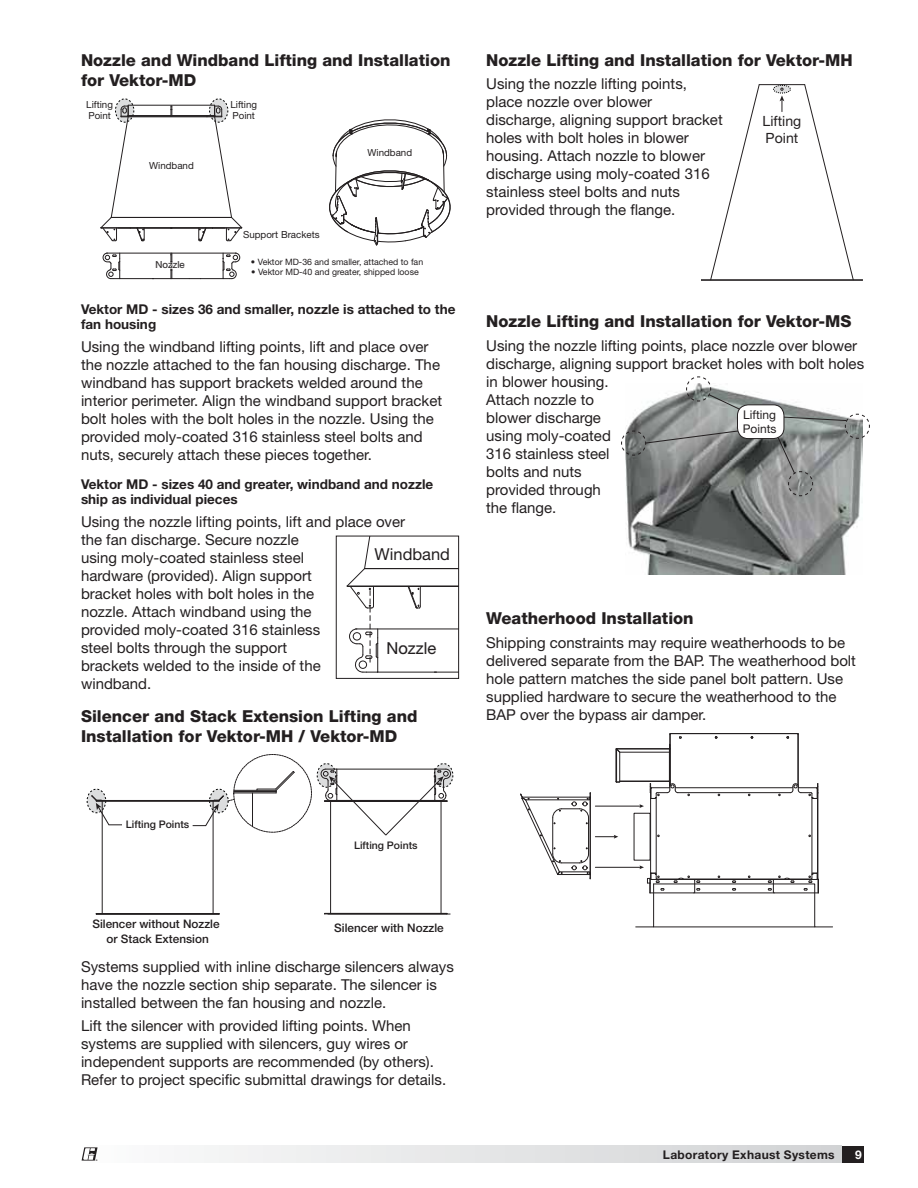
<style>
.page{position:relative;width:918px;height:1188px;background:#fff}
.page>*{position:absolute;margin:0;border:0;box-sizing:border-box;transform-origin:0 0}
.t1{font:800 16.5px/19.8px "Helvetica Neue LT Std";color:#231f20}
.t2{font:16.5px "Helvetica Neue LT Std";color:#231f20}
.t3{font:15px/18px "Helvetica Neue LT Std";color:#231f20}
.t4{font:14.1px/17px "Helvetica Neue LT Std";color:#231f20}
.t5{font:700 13.5px/15px "Helvetica Neue LT Std";color:#231f20}
.t6{font:700 12px "Helvetica Neue LT Std";letter-spacing:.025em;color:#231f20}
.t7{font:12px/14.4px "Helvetica Neue LT Std";color:#231f20}
.t8{font:700 12px "Helvetica Neue LT Std";color:#fff}
.t9{font:500 11.7px/14.1px "Helvetica Neue LT Std";color:#231f20;text-align:center}
.t10{font:500 10.5px "Helvetica Neue LT Std";color:#231f20}
.t11{font:9.75px/10.6px "Helvetica Neue LT Std";color:#231f20}
.t12{font:8.7px "Helvetica Neue LT Std";color:#231f20}
.t13{font:700 2.1px "Helvetica Neue LT Std";color:#231f20}
</style>
<div class="page">
<div style="left:832px;top:1146px;width:32px;height:17px;background:#231f20"></div>
<div style="left:81px;top:1146px;width:760px;height:17px;background:linear-gradient(to right,#fcfcfc,#d1d3d4)"></div>
<svg style="left:82px;top:1147px;width:16px;height:14px"></svg>
<svg style="left:115px;top:99px;width:19px;height:23px"></svg>
<div style="left:115px;top:99px;width:19px;height:23px;border:1px dashed #010202;border-radius:50%"></div>
<svg style="left:210px;top:99px;width:18px;height:23px"></svg>
<div style="left:209px;top:99px;width:19px;height:23px;border:1px dashed #010202;border-radius:50%"></div>
<hr style="left:113px;top:278px;width:40px;height:1px;background:#231f20">
<svg style="left:103px;top:253px;width:18px;height:26px"></svg>
<hr style="left:128px;top:105px;width:87px;height:1px;background:#231f20">
<hr style="left:101px;top:228px;width:141px;height:1px;background:#231f20">
<hr style="left:101px;top:227px;width:141px;height:1px;background:#231f20">
<hr style="left:111px;top:217px;width:121px;height:1px;background:#231f20">
<hr style="left:172px;top:115px;width:42px;height:1px;background:#231f20">
<hr style="left:128px;top:115px;width:43px;height:1px;background:#231f20">
<hr style="left:121px;top:117px;width:86px;height:1px;background:#231f20">
<hr style="left:121px;top:116px;width:86px;height:1px;background:#231f20">
<svg style="left:171px;top:106px;width:2px;height:10px"></svg>
<svg style="left:198px;top:105px;width:45px;height:136px"></svg>
<svg style="left:100px;top:105px;width:45px;height:136px"></svg>
<svg style="left:329px;top:119px;width:122px;height:127px"></svg>
<hr style="left:107px;top:253px;width:129px;height:1px;background:#231f20">
<svg style="left:153px;top:253px;width:87px;height:26px"></svg>
<svg style="left:346px;top:538px;width:111px;height:135px"></svg>
<div style="left:336px;top:536px;width:123px;height:143px;border:1px solid #231f20"></div>
<hr style="left:654px;top:927px;width:161px;height:1px;background:#231f20">
<svg style="left:520px;top:733px;width:313px;height:194px"></svg>
<hr style="left:702px;top:280px;width:160px;height:1px;background:#231f20">
<hr style="left:702px;top:279px;width:160px;height:1px;background:#231f20">
<svg style="left:710px;top:84px;width:144px;height:197px"></svg>
<img style="left:625px;top:391px;width:235px;height:184px">
<svg style="left:686px;top:376px;width:58px;height:36px"></svg>
<svg style="left:621px;top:430px;width:123px;height:26px"></svg>
<svg style="left:775px;top:413px;width:95px;height:84px"></svg>
<div style="left:737px;top:405px;width:47px;height:34px;background:#fff;border-radius:11px"></div>
<div style="left:737px;top:404px;width:47px;height:35px;border:1px solid #231f20;border-radius:11px"></div>
<div style="left:210px;top:789px;width:18px;height:24px;background:#dcddde;border-radius:50%"></div>
<div style="left:209px;top:789px;width:19px;height:24px;border:1px dashed #010202;border-radius:50%"></div>
<div style="left:87px;top:789px;width:19px;height:24px;background:#dcddde;border-radius:50%"></div>
<div style="left:87px;top:789px;width:19px;height:24px;border:1px dashed #010202;border-radius:50%"></div>
<hr style="left:102px;top:801px;width:1px;height:113px;background:#231f20">
<hr style="left:213px;top:801px;width:1px;height:113px;background:#231f20">
<hr style="left:96px;top:913px;width:123px;height:1px;background:#231f20">
<hr style="left:96px;top:914px;width:123px;height:1px;background:#231f20">
<hr style="left:252px;top:793px;width:1px;height:34px;background:#231f20">
<hr style="left:234px;top:793px;width:42px;height:1px;background:#231f20">
<hr style="left:234px;top:791px;width:42px;height:1px;background:#231f20">
<hr style="left:234px;top:790px;width:42px;height:1px;background:#231f20">
<svg style="left:256px;top:771px;width:39px;height:22px"></svg>
<svg style="left:317px;top:764px;width:19px;height:23px"></svg>
<div style="left:317px;top:763px;width:19px;height:24px;border:1px dashed #010202;border-radius:50%"></div>
<div style="left:434px;top:764px;width:19px;height:23px;background:#dcddde;border-radius:50%"></div>
<div style="left:434px;top:763px;width:19px;height:24px;border:1px dashed #010202;border-radius:50%"></div>
<hr style="left:330px;top:801px;width:1px;height:112px;background:#231f20">
<hr style="left:441px;top:801px;width:1px;height:112px;background:#231f20">
<hr style="left:325px;top:913px;width:122px;height:1px;background:#231f20">
<hr style="left:328px;top:914px;width:122px;height:1px;background:#231f20">
<svg style="left:320px;top:768px;width:131px;height:68px"></svg>
<svg style="left:91px;top:795px;width:144px;height:31px"></svg>
<p class="t1" style="left:81px;top:51px;width:371px">Nozzle and Windband Lifting and Installation for Vektor-MD</p>
<p class="t11" style="left:86px;top:100px;width:28px">Lifting<br>Point</p>
<p class="t11" style="left:230px;top:100px;width:28px">Lifting<br>Point</p>
<p class="t11" style="left:149px;top:161px;width:46px">Windband</p>
<p class="t11" style="left:368px;top:148px;width:46px">Windband</p>
<p class="t11" style="left:155px;top:260px;width:31px">Nozzle</p>
<p class="t11" style="left:243px;top:231px;width:78px">Support Brackets</p>
<p class="t12" style="left:251px;top:258px;width:174px">• Vektor MD-36 and smaller, attached to fan</p>
<p class="t12" style="left:251px;top:269px;width:169px">• Vektor MD-40 and greater, shipped loose</p>
<p class="t5" style="left:81px;top:303px;width:376px">Vektor MD - sizes 36 and smaller, nozzle is attached to the fan housing</p>
<p class="t3" style="left:81px;top:339px;width:363px">Using the windband lifting points, lift and place over the nozzle attached to the fan housing discharge. The windband has support brackets welded around the interior perimeter. Align the windband support bracket bolt holes with the bolt holes in the nozzle. Using the provided moly-coated 316 stainless steel bolts and nuts, securely attach these pieces together.</p>
<p class="t5" style="left:81px;top:478px;width:354px">Vektor MD - sizes 40 and greater, windband and nozzle ship as individual pieces</p>
<p class="t3" style="left:81px;top:514px;width:326px">Using the nozzle lifting points, lift and place over the fan discharge. Secure nozzle<br>using moly-coated stainless steel<br>hardware (provided). Align support<br>bracket holes with bolt holes in the<br>nozzle. Attach windband using the<br>provided moly-coated 316 stainless<br>steel bolts through the support<br>brackets welded to the inside of the<br>windband.</p>
<p class="t2" style="left:375px;top:548px;width:77px">Windband</p>
<p class="t2" style="left:387px;top:643px;width:51px">Nozzle</p>
<p class="t1" style="left:81px;top:708px;width:338px">Silencer and Stack Extension Lifting and<br>Installation for Vektor-MH / Vektor-MD</p>
<p class="t1" style="left:486px;top:51px;width:368px">Nozzle Lifting and Installation for Vektor-MH</p>
<p class="t3" style="left:486px;top:76px;width:238px">Using the nozzle lifting points, place nozzle over blower discharge, aligning support bracket holes with bolt holes in blower housing. Attach nozzle to blower discharge using moly-coated 316 stainless steel bolts and nuts provided through the flange.</p>
<p class="t4" style="left:763px;top:113px;width:40px">Lifting<br>Point</p>
<p class="t1" style="left:486px;top:313px;width:367px">Nozzle Lifting and Installation for Vektor-MS</p>
<p class="t3" style="left:486px;top:337px;width:380px">Using the nozzle lifting points, place nozzle over blower discharge, aligning support bracket holes with bolt holes in blower housing.<br>Attach nozzle to<br>blower discharge<br>using moly-coated<br>316 stainless steel<br>bolts and nuts<br>provided through<br>the flange.</p>
<p class="t7" style="left:743px;top:408px;width:35px">Lifting<br>Points</p>
<p class="t1" style="left:486px;top:610px;width:209px">Weatherhood Installation</p>
<p class="t3" style="left:486px;top:634px;width:371px">Shipping constraints may require weatherhoods to be delivered separate from the BAP. The weatherhood bolt hole pattern matches the side panel bolt pattern. Use supplied hardware to secure the weatherhood to the BAP over the bypass air damper.</p>
<p class="t10" style="left:126px;top:821px;width:65px">Lifting Points</p>
<p class="t10" style="left:354px;top:841px;width:65px">Lifting Points</p>
<p class="t9" style="left:92px;top:918px;width:129px">Silencer without Nozzle or Stack Extension</p>
<p class="t9" style="left:334px;top:922px;width:111px">Silencer with Nozzle</p>
<p class="t3" style="left:81px;top:959px;width:374px">Systems supplied with inline discharge silencers always have the nozzle section ship separate. The silencer is installed between the fan housing and nozzle.</p>
<p class="t3" style="left:81px;top:1018px;width:367px">Lift the silencer with provided lifting points. When systems are supplied with silencers, guy wires or independent supports are recommended (by others).<br>Refer to project specific submittal drawings for details.</p>
<p class="t13" style="left:96px;top:1159px;width:3px">®</p>
<p class="t6" style="left:663px;top:1150px;width:173px">Laboratory Exhaust Systems</p>
<p class="t8" style="left:855px;top:1150px;width:8px">9</p>
</div>
